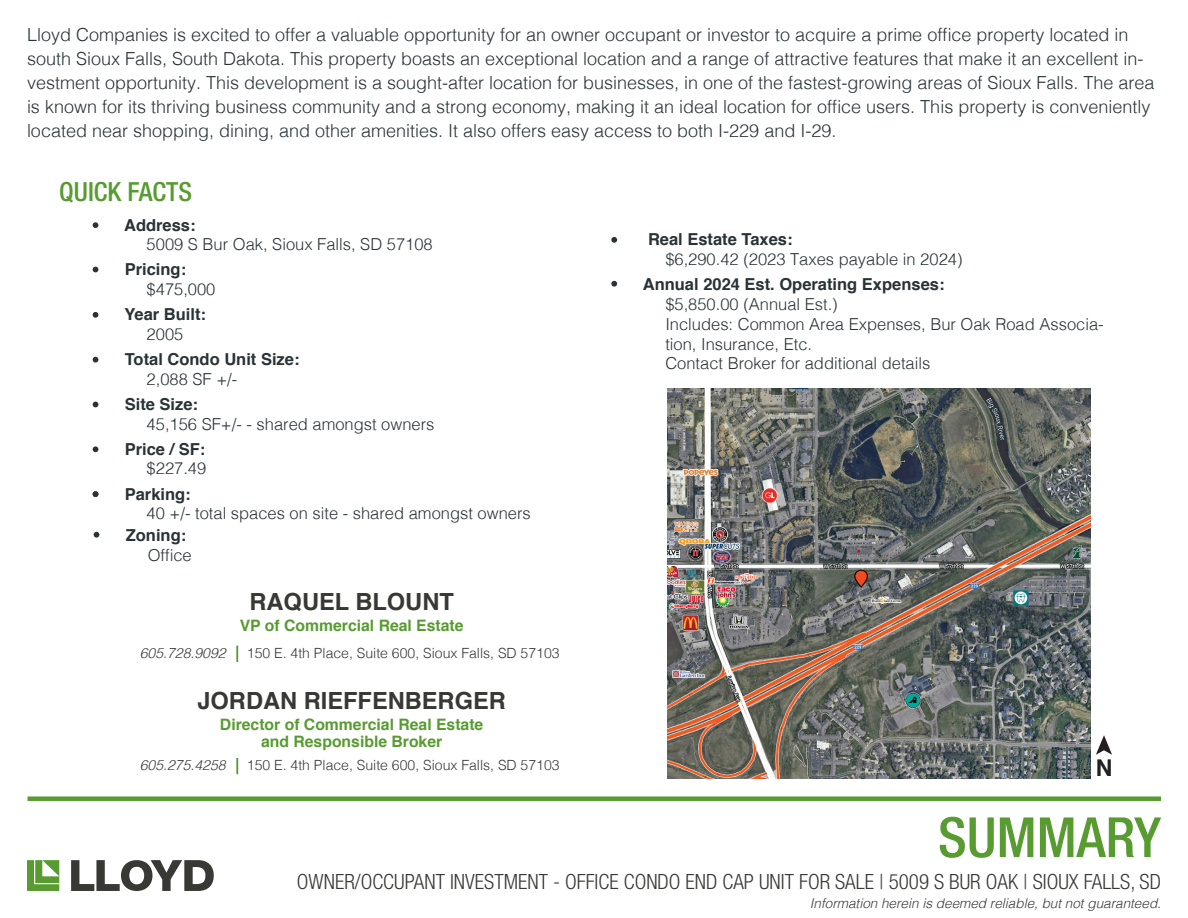
<style>
.page{position:relative;width:1188px;height:918px;background:#fff}
.page>*{position:absolute;margin:0;border:0;box-sizing:border-box;transform-origin:0 0}
.t1{font:500 condensed 55.5px "Helvetica Neue LT Std";color:#589b31}
.t2{font:500 condensed 26.4px "Helvetica Neue LT Std";color:#589b31}
.t3{font:700 23.7px "Helvetica";color:#383935}
.t4{font:700 23.1px "Helvetica";color:#231f20}
.t5{font:300 condensed 21px "Helvetica Neue LT Std";color:#383935}
.t6{font:300 18px/24px "Helvetica";color:#293337}
.t7{font:300 16.5px/19.8px "Helvetica";color:#293337}
.t8{font:700 16.5px "Helvetica";color:#293337}
.t9{font:700 15.75px/16.8px "Helvetica";color:#589b31;text-align:center}
.t10{font:300 14.1px "Helvetica";color:#383935}
.t11{font:italic 300 13.5px "Helvetica";color:#383935}
.s1{font-style:italic}
.s2{font-style:italic;color:#589b31}
</style>
<div class="page">
<svg style="left:27px;top:860px;width:32px;height:31px"></svg>
<svg style="left:71px;top:860px;width:143px;height:31px"></svg>
<div style="left:28px;top:796px;width:1133px;height:5px;background:#589b31"></div>
<svg style="left:93px;top:267px;width:5px;height:5px"></svg>
<svg style="left:93px;top:312px;width:5px;height:6px"></svg>
<svg style="left:93px;top:222px;width:5px;height:6px"></svg>
<svg style="left:93px;top:357px;width:5px;height:6px"></svg>
<svg style="left:93px;top:402px;width:5px;height:5px"></svg>
<svg style="left:611px;top:237px;width:6px;height:6px"></svg>
<svg style="left:93px;top:446px;width:5px;height:6px"></svg>
<img style="left:667px;top:388px;width:424px;height:391px">
<svg style="left:1096px;top:735px;width:16px;height:20px"></svg>
<svg style="left:611px;top:281px;width:6px;height:6px"></svg>
<svg style="left:93px;top:491px;width:5px;height:6px"></svg>
<svg style="left:850px;top:558px;width:23px;height:34px"></svg>
<svg style="left:94px;top:532px;width:5px;height:6px"></svg>
<p class="t6" style="left:27px;top:22px;width:1129px">Lloyd Companies is excited to offer a valuable opportunity for an owner occupant or investor to acquire a prime office property located in south Sioux Falls, South Dakota. This property boasts an exceptional location and a range of attractive features that make it an excellent in&shy;vestment opportunity. This development is a sought-after location for businesses, in one of the fastest-growing areas of Sioux Falls. The area is known for its thriving business community and a strong economy, making it an ideal location for office users. This property is conveniently located near shopping, dining, and other amenities. It also offers easy access to both I-229 and I-29.</p>
<p class="t2" style="left:59px;top:176px;width:135px">QUICK FACTS</p>
<p class="t8" style="left:124px;top:211px;width:73px">Address:</p>
<p class="t7" style="left:147px;top:233px;width:288px">5009 S Bur Oak, Sioux Falls, SD 57108</p>
<p class="t8" style="left:125px;top:256px;width:63px">Pricing:</p>
<p class="t7" style="left:147px;top:278px;width:70px">$475,000</p>
<p class="t8" style="left:124px;top:301px;width:83px">Year Built:</p>
<p class="t7" style="left:147px;top:323px;width:38px">2005</p>
<p class="t8" style="left:125px;top:346px;width:176px">Total Condo Unit Size:</p>
<p class="t7" style="left:147px;top:368px;width:92px">2,088 SF +/-</p>
<p class="t8" style="left:125px;top:391px;width:75px">Site Size:</p>
<p class="t7" style="left:147px;top:413px;width:289px">45,156 SF+/- - shared amongst owners</p>
<p class="t8" style="left:125px;top:436px;width:82px">Price / SF:</p>
<p class="t7" style="left:147px;top:458px;width:61px">$227.49</p>
<p class="t8" style="left:125px;top:480px;width:68px">Parking:</p>
<p class="t7" style="left:147px;top:502px;width:386px">40 +/- total spaces on site - shared amongst owners</p>
<p class="t8" style="left:126px;top:522px;width:62px">Zoning:</p>
<p class="t7" style="left:148px;top:544px;width:46px">Office</p>
<p class="t3" style="left:250px;top:583px;width:206px">RAQUEL BLOUNT</p>
<p class="t10" style="left:140px;top:641px;width:421px"><span class="s1">605.728.9092</span> <span class="s2">|</span> 150 E. 4th Place, Suite 600, Sioux Falls, SD 57103</p>
<p class="t9" style="left:240px;top:618px;width:225px">VP of Commercial Real Estate</p>
<p class="t3" style="left:197px;top:681px;width:310px">JORDAN RIEFFENBERGER</p>
<p class="t9" style="left:220px;top:716px;width:265px">Director of Commercial Real Estate and Responsible Broker</p>
<p class="t10" style="left:140px;top:753px;width:421px"><span class="s1">605.275.4258</span> <span class="s2">|</span> 150 E. 4th Place, Suite 600, Sioux Falls, SD 57103</p>
<p class="t8" style="left:648px;top:226px;width:146px">Real Estate Taxes:</p>
<p class="t7" style="left:665px;top:248px;width:299px">$6,290.42 (2023 Taxes payable in 2024)</p>
<p class="t8" style="left:643px;top:271px;width:303px">Annual 2024 Est. Operating Expenses:</p>
<p class="t7" style="left:665px;top:293px;width:174px">$5,850.00 (Annual Est.)</p>
<p class="t7" style="left:665px;top:313px;width:440px">Includes: Common Area Expenses, Bur Oak Road Associa&shy;tion, Insurance, Etc.</p>
<p class="t7" style="left:665px;top:352px;width:267px">Contact Broker for additional details</p>
<p class="t4" style="left:1096px;top:750px;width:18px">N</p>
<p class="t1" style="left:938px;top:804px;width:225px">SUMMARY</p>
<p class="t5" style="left:297px;top:870px;width:866px">OWNER/OCCUPANT INVESTMENT - OFFICE CONDO END CAP UNIT FOR SALE | 5009 S BUR OAK | SIOUX FALLS, SD</p>
<p class="t11" style="left:810px;top:891px;width:353px">Information herein is deemed reliable, but not guaranteed.</p>
</div>
